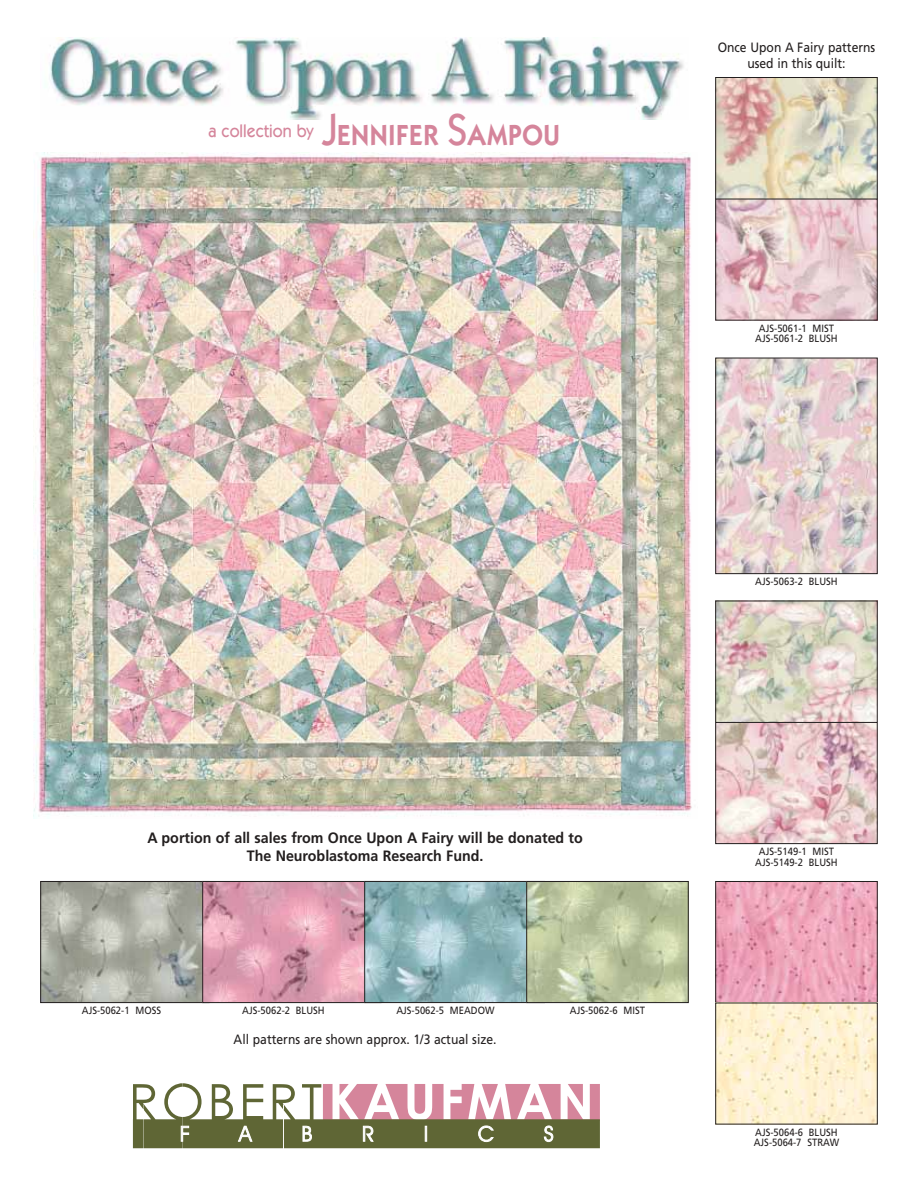
<style>
.page{position:relative;width:918px;height:1188px;background:#fff}
.page>*{position:absolute;margin:0;border:0;box-sizing:border-box;transform-origin:0 0}
.t1{font:30px "Kabel Demi Bold DTC";color:#d5859b;scale:.9 1}
.t2{font:500 18px "Itc Kabel";color:#d5859b;scale:.9 1}
.t3{font:700 15px/18px "Frutiger";color:#231f1f;text-align:center;scale:.95 1}
.t4{font:13.5px/16.2px "Frutiger";color:#231f1f;text-align:center;scale:.9 1}
.t5{font:10.5px/10.5px "Frutiger";color:#231f1f;text-align:center;scale:.9 1}
.s1{font-family:"Itc Kabel";font-weight:500;font-size:45px}
</style>
<div class="page">
<img style="left:717px;top:79px;width:158px;height:120px">
<div style="left:715px;top:77px;width:162px;height:139px;border:1px solid #231f1f"></div>
<img style="left:34px;top:153px;width:658px;height:666px">
<svg style="left:133px;top:1083px;width:467px;height:65px"></svg>
<img style="left:718px;top:201px;width:157px;height:117px">
<img style="left:718px;top:360px;width:157px;height:212px">
<img style="left:718px;top:883px;width:157px;height:120px">
<div style="left:716px;top:881px;width:161px;height:153px;border:1px solid #231f1f"></div>
<img style="left:43px;top:883px;width:160px;height:118px">
<div style="left:41px;top:881px;width:168px;height:122px;border:1px solid #231f1f"></div>
<img style="left:50px;top:38px;width:634px;height:81px">
<img style="left:205px;top:883px;width:160px;height:118px">
<div style="left:203px;top:881px;width:178px;height:122px;border:1px solid #231f1f"></div>
<img style="left:367px;top:883px;width:160px;height:118px">
<div style="left:365px;top:881px;width:180px;height:122px;border:1px solid #231f1f"></div>
<img style="left:529px;top:883px;width:157px;height:118px">
<div style="left:527px;top:881px;width:161px;height:122px;border:1px solid #231f1f"></div>
<img style="left:718px;top:1005px;width:158px;height:117px">
<img style="left:717px;top:603px;width:158px;height:119px">
<div style="left:715px;top:601px;width:162px;height:144px;border:1px solid #231f1f"></div>
<img style="left:717px;top:724px;width:158px;height:118px">
<div style="left:715px;top:722px;width:162px;height:122px;border:1px solid #231f1f"></div>
<h2 class="t2" style="left:209px;top:124px;width:118px">a collection by</h2>
<h1 class="t1" style="left:322px;top:123px;width:266px"><span class="s1">J</span>ENNIFER <span class="s1">S</span>AMPOU</h1>
<p class="t4" style="left:718px;top:40px;width:177px">Once Upon A Fairy patterns used in this quilt:</p>
<p class="t5" style="left:755px;top:324px;width:93px">AJS-5061-1 MIST<br>AJS-5061-2 BLUSH</p>
<p class="t5" style="left:755px;top:577px;width:93px">AJS-5063-2 BLUSH</p>
<h3 class="t3" style="left:147px;top:830px;width:460px">A portion of all sales from Once Upon A Fairy will be donated to<br>The Neuroblastoma Research Fund.</h3>
<p class="t5" style="left:82px;top:1006px;width:90px">AJS-5062-1 MOSS</p>
<p class="t5" style="left:242px;top:1006px;width:93px">AJS-5062-2 BLUSH</p>
<p class="t5" style="left:396px;top:1006px;width:111px">AJS-5062-5 MEADOW</p>
<p class="t5" style="left:570px;top:1006px;width:85px">AJS-5062-6 MIST</p>
<p class="t4" style="left:234px;top:1033px;width:294px">All patterns are shown approx. 1/3 actual size.</p>
<p class="t5" style="left:755px;top:847px;width:93px">AJS-5149-1 MIST<br>AJS-5149-2 BLUSH</p>
<p class="t5" style="left:754px;top:1128px;width:96px;text-align:left">AJS-5064-6 BLUSH<br>AJS-5064-7 STRAW</p>
</div>
